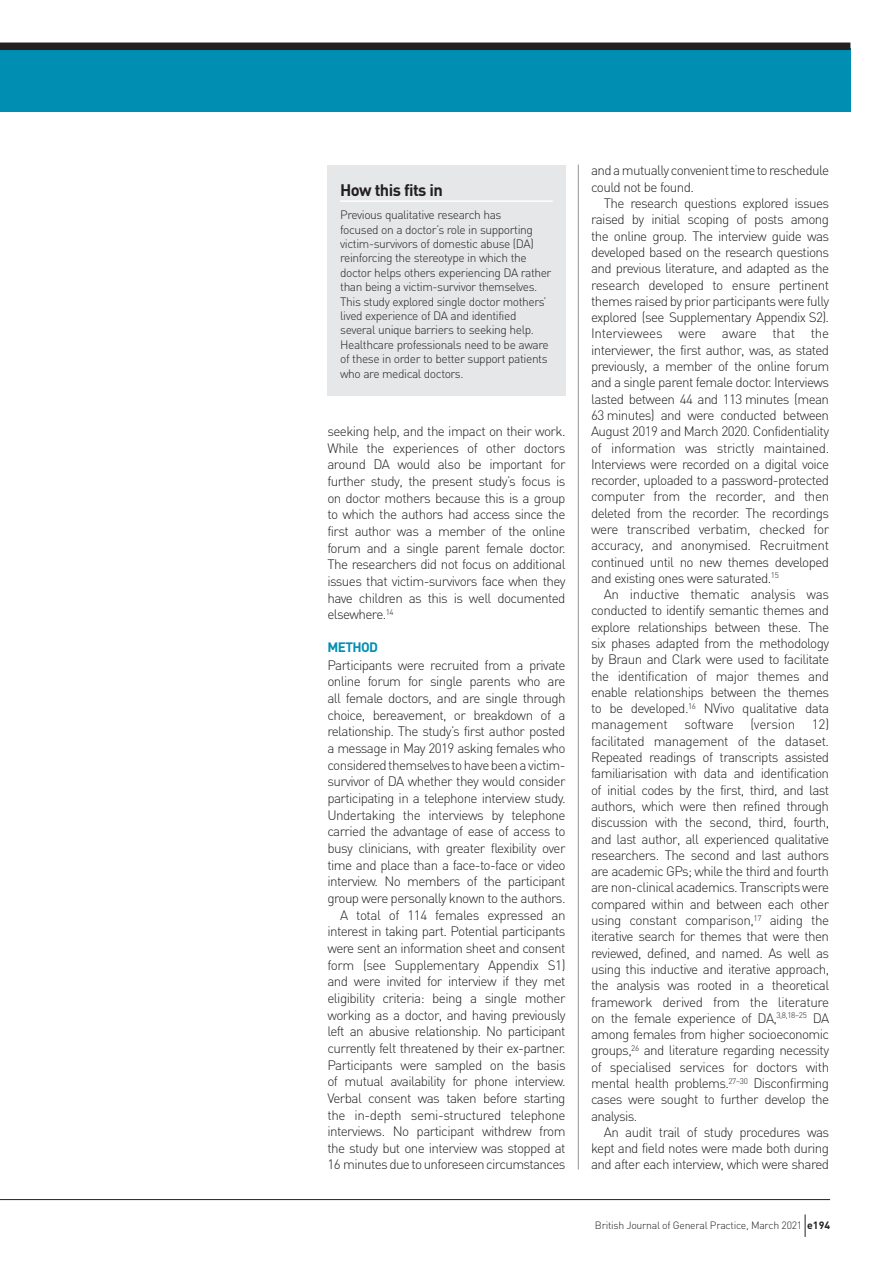
<style>
.page{position:relative;width:893px;height:1263px;background:#fff}
.page>*{position:absolute;margin:0;border:0;box-sizing:border-box;transform-origin:0 0}
.t1{font:700 16.5px "DIN";letter-spacing:-.035em;color:#231f20}
.t2{font:300 13.5px/16.4px "DIN";letter-spacing:-.045em;color:#231f20;text-align:justify}
.t3{font:700 13.5px "DIN";letter-spacing:-.045em;color:#008fb3}
.t4{font:300 12px/14.4px "DIN";letter-spacing:-.035em;color:#231f20}
.t5{font:300 10.5px "DIN";letter-spacing:-.025em;color:#231f20}
.s1{font-weight:700}
</style>
<div class="page">
<div style="left:0;top:48px;width:850px;height:63px;background:#008fb3"></div>
<div style="left:0;top:43px;width:850px;height:7px;background:#231f20"></div>
<hr style="left:578px;top:165px;width:1px;height:1004px;background:#939598">
<div style="left:327px;top:165px;width:239px;height:230px;background:#e6e7e9"></div>
<hr style="left:340px;top:200px;width:213px;height:2px;background:#fff">
<hr style="left:0;top:1199px;width:830px;height:1px;background:#231f20">
<svg style="left:805px;top:1214px;width:1px;height:23px"></svg>
<p class="t1" style="left:340px;top:179px;width:104px">How this fits in</p>
<p class="t4" style="left:340px;top:207px;width:213px">Previous qualitative research has<br>focused on a doctor’s role in supporting victim-survivors of domestic abuse (DA) reinforcing the stereotype in which the doctor helps others experiencing DA rather than being a victim-survivor themselves.<br>This study explored single doctor mothers’ lived experience of DA and identified several unique barriers to seeking help.<br>Healthcare professionals need to be aware of these in order to better support patients who are medical doctors.</p>
<p class="t2" style="left:327px;top:423px;width:240px">seeking help, and the impact on their work.<br>While the experiences of other doctors around DA would also be important for further study, the present study’s focus is on doctor mothers because this is a group to which the authors had access since the first author was a member of the online forum and a single parent female doctor.<br>The researchers did not focus on additional issues that victim-survivors face when they have children as this is well documented elsewhere.<sup>14</sup></p>
<p class="t3" style="left:327px;top:638px;width:52px">METHOD</p>
<p class="t2" style="left:327px;top:656px;width:240px;text-align:right">Participants were recruited from a private online forum for single parents who are all female doctors, and are single through choice, bereavement, or breakdown of a relationship. The study’s first author posted a message in May 2019 asking females who considered themselves to have been a victim&shy;survivor of DA whether they would consider participating in a telephone interview study.<br>Undertaking the interviews by telephone carried the advantage of ease of access to busy clinicians, with greater flexibility over time and place than a face-to-face or video interview. No members of the participant group were personally known to the authors.<br>A total of 114 females expressed an interest in taking part. Potential participants were sent an information sheet and consent form (see Supplementary Appendix S1) and were invited for interview if they met eligibility criteria: being a single mother working as a doctor, and having previously left an abusive relationship. No participant currently felt threatened by their ex-partner.<br>Participants were sampled on the basis of mutual availability for phone interview.<br>Verbal consent was taken before starting the in-depth semi-structured telephone interviews. No participant withdrew from the study but one interview was stopped at 16 minutes due to unforeseen circumstances</p>
<p class="t2" style="left:591px;top:162px;width:240px">and a mutually convenient time to reschedule could not be found.</p>
<p class="t2" style="left:591px;top:195px;width:240px;text-indent:13px">The research questions explored issues raised by initial scoping of posts among the online group. The interview guide was developed based on the research questions and previous literature, and adapted as the research developed to ensure pertinent themes raised by prior participants were fully explored (see Supplementary Appendix S2).<br>Interviewees were aware that the interviewer, the first author, was, as stated previously, a member of the online forum and a single parent female doctor. Interviews lasted between 44 and 113 minutes (mean 63 minutes) and were conducted between August 2019 and March 2020. Confidentiality of information was strictly maintained.<br>Interviews were recorded on a digital voice recorder, uploaded to a password-protected computer from the recorder, and then deleted from the recorder. The recordings were transcribed verbatim, checked for accuracy, and anonymised. Recruitment continued until no new themes developed and existing ones were saturated.<sup>15</sup></p>
<p class="t2" style="left:591px;top:586px;width:240px;text-indent:13px">An inductive thematic analysis was conducted to identify semantic themes and explore relationships between these. The six phases adapted from the methodology by Braun and Clark were used to facilitate the identification of major themes and enable relationships between the themes to be developed.<sup>16</sup> NVivo qualitative data management software (version 12) facilitated management of the dataset.<br>Repeated readings of transcripts assisted familiarisation with data and identification of initial codes by the first, third, and last authors, which were then refined through discussion with the second, third, fourth, and last author, all experienced qualitative researchers. The second and last authors are academic GPs; while the third and fourth are non-clinical academics. Transcripts were compared within and between each other using constant comparison,<sup>17</sup> aiding the iterative search for themes that were then reviewed, defined, and named. As well as using this inductive and iterative approach, the analysis was rooted in a theoretical framework derived from the literature on the female experience of DA,<sup>3,8,18–25</sup> DA among females from higher socioeconomic groups,<sup>26</sup> and literature regarding necessity of specialised services for doctors with mental health problems.<sup>27–30</sup> Disconfirming cases were sought to further develop the analysis.</p>
<p class="t2" style="left:591px;top:1124px;width:240px;text-indent:13px">An audit trail of study procedures was kept and field notes were made both during and after each interview, which were shared</p>
<p class="t5" style="left:595px;top:1219px;width:237px">British Journal of General Practice, March 2021 <span class="s1">e194</span></p>
</div>
